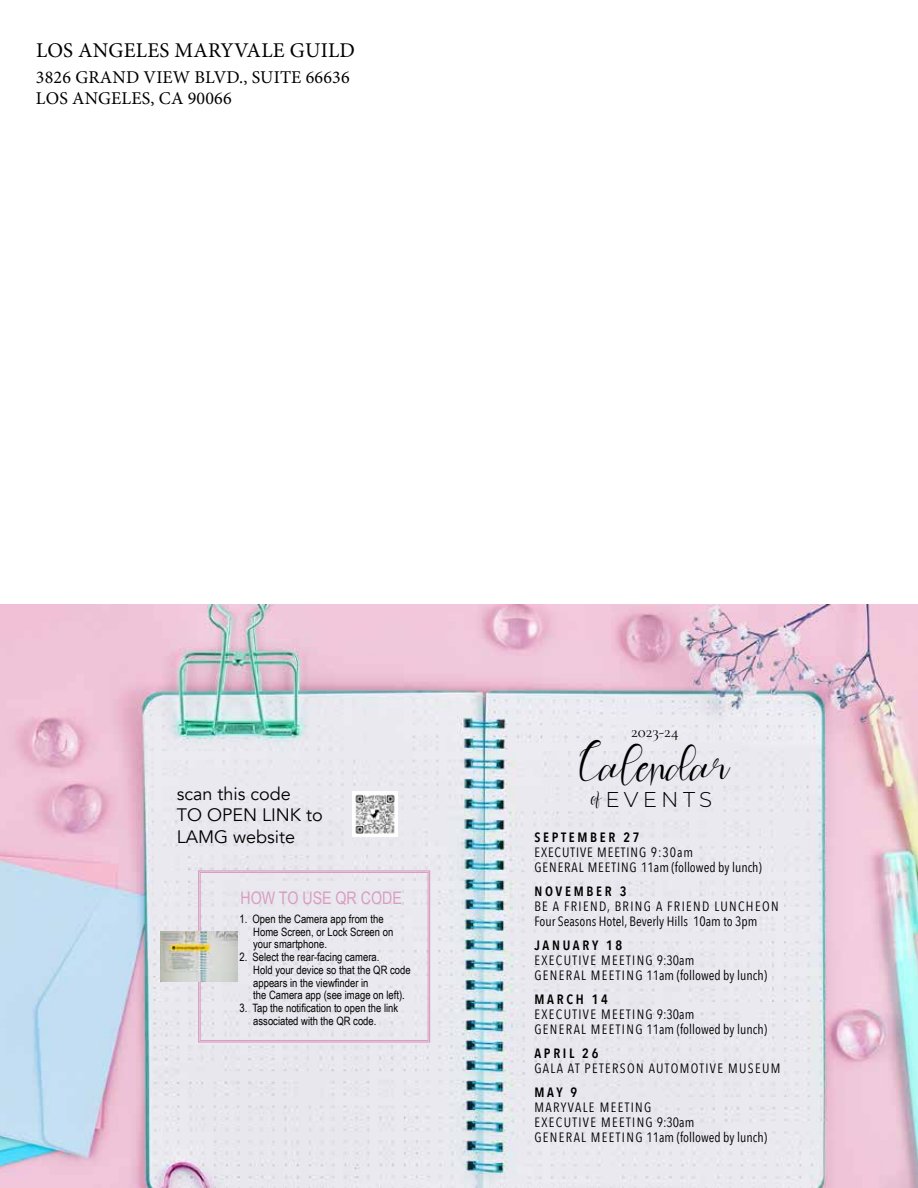
<style>
.page{position:relative;width:918px;height:1188px;background:#fff}
.page>*{position:absolute;margin:0;border:0;box-sizing:border-box;transform-origin:0 0}
.t1{font:60px "Playfair Display";letter-spacing:.025em;color:#000}
.t2{font:35.7px "hellovalentine";color:#000}
.t3{font:300 21.45px "Montserrat";letter-spacing:.19em;color:#000}
.t4{font:21px "Minion Pro";letter-spacing:.01em;color:#000}
.t5{font:18px/21.6px "Minion Pro";letter-spacing:.01em;color:#000}
.t6{font:18px/21.6px "Avenir";color:#000}
.t7{font:17.4px "Arial Narrow";color:#d99dc1}
.t8{font:16.65px "Cormorant Garamond";color:#000}
.t9{font:13.5px/15px "Avenir Next Condensed";letter-spacing:.09em;color:#000}
.t10{font:13.5px/15px "Avenir Next Condensed";color:#000}
.t11{font:13.5px/15px "Avenir Next Condensed";letter-spacing:.07em;color:#000}
.t12{font:600 13.5px "Avenir Next Condensed";letter-spacing:.2em;color:#000}
.t13{font:11.55px/12.8px "Arial Narrow";color:#000}
</style>
<div class="page">
<img style="left:0;top:605px;width:918px;height:583px">
<img style="left:353px;top:792px;width:45px;height:45px">
<svg style="left:198px;top:870px;width:233px;height:173px;background:#e8e5ec"></svg>
<div style="left:200px;top:872px;width:228px;height:169px;border:1px solid #d99dc1"></div>
<img style="left:160px;top:932px;width:77px;height:49px">
<h3 class="t4" style="left:36px;top:37px;width:320px">LOS ANGELES MARYVALE GUILD</h3>
<h3 class="t5" style="left:36px;top:66px;width:315px">3826 GRAND VIEW BLVD., SUITE 66636<br>LOS ANGELES, CA 90066</h3>
<h3 class="t8" style="left:631px;top:722px;width:49px">2023-24</h3>
<h2 class="t2" style="left:580px;top:743px;width:151px">Calendar</h2>
<h3 class="t6" style="left:177px;top:783px;width:148px">scan this code<br>TO OPEN LINK to<br>LAMG website</h3>
<h3 class="t3" style="left:592px;top:785px;width:122px"><sup>of</sup>EVENTS</h3>
<p class="t12" style="left:534px;top:825px;width:107px">SEPTEMBER 27</p>
<p class="t11" style="left:534px;top:844px;width:229px">EXECUTIVE MEETING 9:30am<br>GENERAL MEETING 11am (followed by lunch)</p>
<p class="t12" style="left:534px;top:879px;width:94px">NOVEMBER 3</p>
<p class="t10" style="left:534px;top:898px;width:246px">BE A FRIEND, BRING A FRIEND LUNCHEON<br>Four Seasons Hotel, Beverly Hills 10am to 3pm</p>
<p class="t12" style="left:534px;top:933px;width:89px">JANUARY 18</p>
<p class="t9" style="left:534px;top:952px;width:234px">EXECUTIVE MEETING 9:30am<br>GENERAL MEETING 11am (followed by lunch)</p>
<p class="t12" style="left:534px;top:987px;width:75px">MARCH 14</p>
<p class="t9" style="left:534px;top:1006px;width:234px">EXECUTIVE MEETING 9:30am<br>GENERAL MEETING 11am (followed by lunch)</p>
<p class="t12" style="left:534px;top:1041px;width:66px">APRIL 26</p>
<p class="t9" style="left:534px;top:1060px;width:248px">GALA AT PETERSON AUTOMOTIVE MUSEUM</p>
<p class="t12" style="left:534px;top:1080px;width:44px">MAY 9</p>
<p class="t9" style="left:534px;top:1099px;width:234px">MARYVALE MEETING<br>EXECUTIVE MEETING 9:30am<br>GENERAL MEETING 11am (followed by lunch)</p>
<h3 class="t7" style="left:241px;top:885px;width:163px">HOW TO USE QR CODE</h3>
<h1 class="t1" style="left:253px;top:889px;width:433px">Event Calendar</h1>
<p class="t13" style="left:253px;top:912px;width:142px;text-indent:-14px">1. Open the Camera app from the<br>Home Screen, or Lock Screen on your smartphone.</p>
<p class="t13" style="left:253px;top:950px;width:159px;text-indent:-14px">2. Select the rear-facing camera.<br>Hold your device so that the QR code appears in the viewfinder in<br>the Camera app (see image on left).</p>
<p class="t13" style="left:253px;top:1001px;width:147px;text-indent:-14px">3. Tap the notification to open the link associated with the QR code.</p>
</div>
